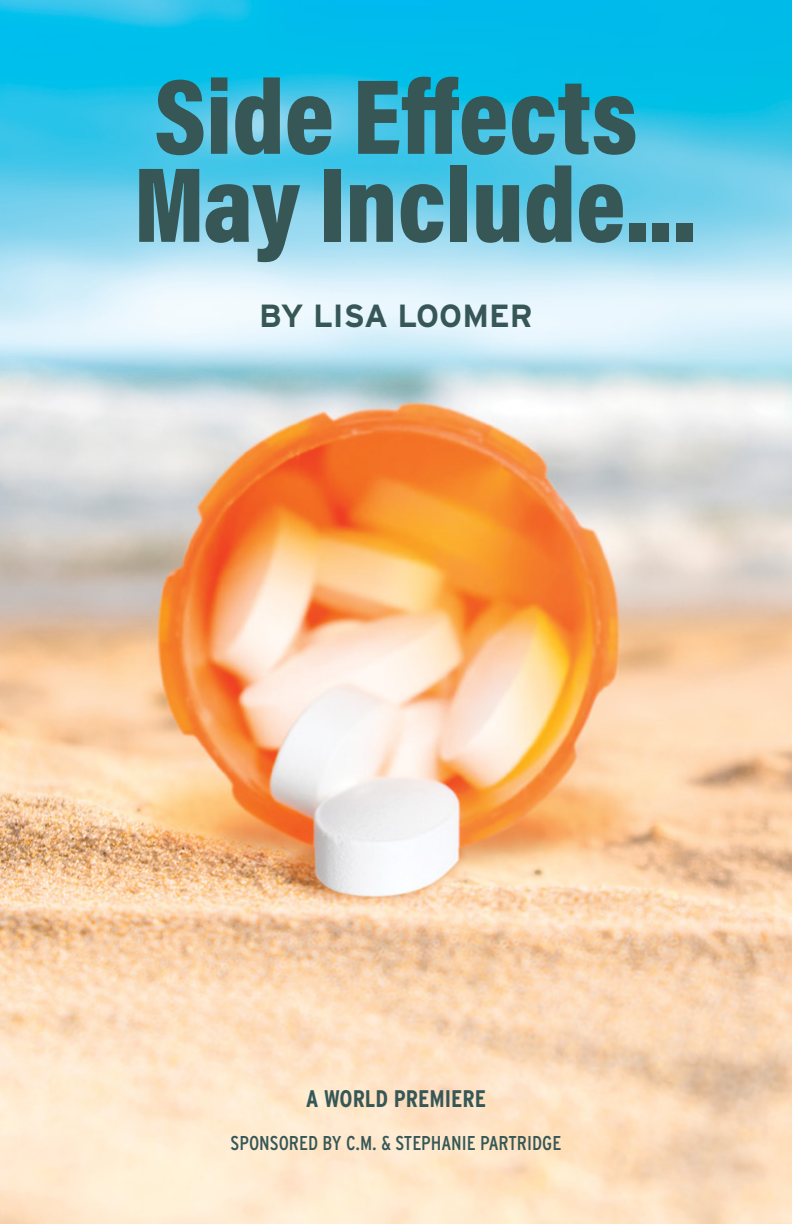
<style>
.page{position:relative;width:792px;height:1224px;background:#fff}
.page>*{position:absolute;margin:0;border:0;box-sizing:border-box;transform-origin:0 0}
.t1{font:108px/88px "Acumin Variable Concept";color:#365756}
.t2{font:700 32px "Interstate";color:#365756}
.t3{font:700 24px "Interstate Condensed";color:#365756}
.t4{font:20px "Interstate Condensed";color:#365756}
</style>
<div class="page">
<img style="left:0;top:0;width:792px;height:1224px">
<h1 class="t1" style="left:134px;top:68px;width:564px">Side Effects<br>May Include...</h1>
<h2 class="t2" style="left:259px;top:296px;width:275px">BY LISA LOOMER</h2>
<p class="t3" style="left:306px;top:1085px;width:182px">A WORLD PREMIERE</p>
<p class="t4" style="left:231px;top:1132px;width:332px">SPONSORED BY C.M. &amp; STEPHANIE PARTRIDGE</p>
</div>
